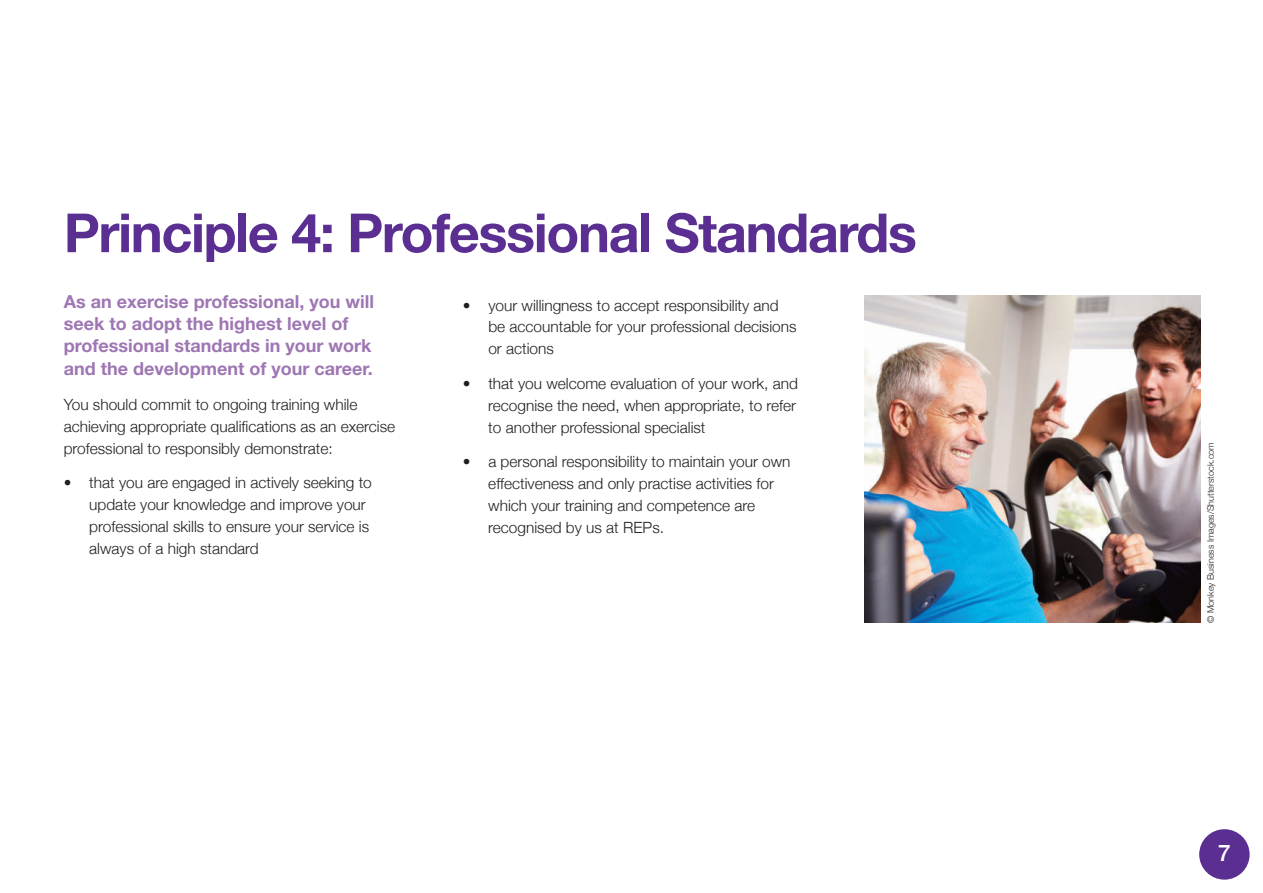
<style>
.page{position:relative;width:1263px;height:893px;background:#fff}
.page>*{position:absolute;margin:0;border:0;box-sizing:border-box;transform-origin:0 0}
.t1{font:700 54px "Helvetica Neue";letter-spacing:-.025em;color:#5b2e91}
.t2{font:500 22.8px "Helvetica Neue";color:#fff}
.t3{font:700 18px/21.6px "Helvetica Neue";color:#9e76b3}
.t4{font:300 15.45px/21.9px "Helvetica Neue";color:#231f20}
.t5{font:300 9px "Helvetica Neue";color:#231f20}
</style>
<div class="page">
<img style="left:865px;top:295px;width:335px;height:328px">
<div style="left:1199px;top:829px;width:50px;height:51px;background:#5b2e91;border-radius:50%"></div>
<h1 class="t1" style="left:64px;top:214px;width:855px">Principle 4: Professional Standards</h1>
<p class="t4" style="left:488px;top:294px;width:310px;text-indent:-26px">• your willingness to accept responsibility and be accountable for your professional decisions or actions</p>
<p class="t4" style="left:488px;top:372px;width:311px;text-indent:-25px">• that you welcome evaluation of your work, and recognise the need, when appropriate, to refer to another professional specialist</p>
<p class="t4" style="left:488px;top:451px;width:304px;text-indent:-25px">• a personal responsibility to maintain your own effectiveness and only practise activities for which your training and competence are recognised by us at REPs.</p>
<p class="t3" style="left:64px;top:293px;width:312px">As an exercise professional, you will seek to adopt the highest level of professional standards in your work</p>
<p class="t3" style="left:64px;top:360px;width:311px">and the development of your career.</p>
<p class="t4" style="left:64px;top:393px;width:333px">You should commit to ongoing training while achieving appropriate qualifications as an exercise professional to responsibly demonstrate:</p>
<p class="t4" style="left:89px;top:472px;width:284px;text-indent:-25px">• that you are engaged in actively seeking to update your knowledge and improve your professional skills to ensure your service is always of a high standard</p>
<p class="t5" style="left:1205px;top:623px;width:182px;rotate:-90deg">© Monkey Business Images/Shutterstock.com</p>
<h2 class="t2" style="left:1218px;top:839px;width:14px">7</h2>
</div>
